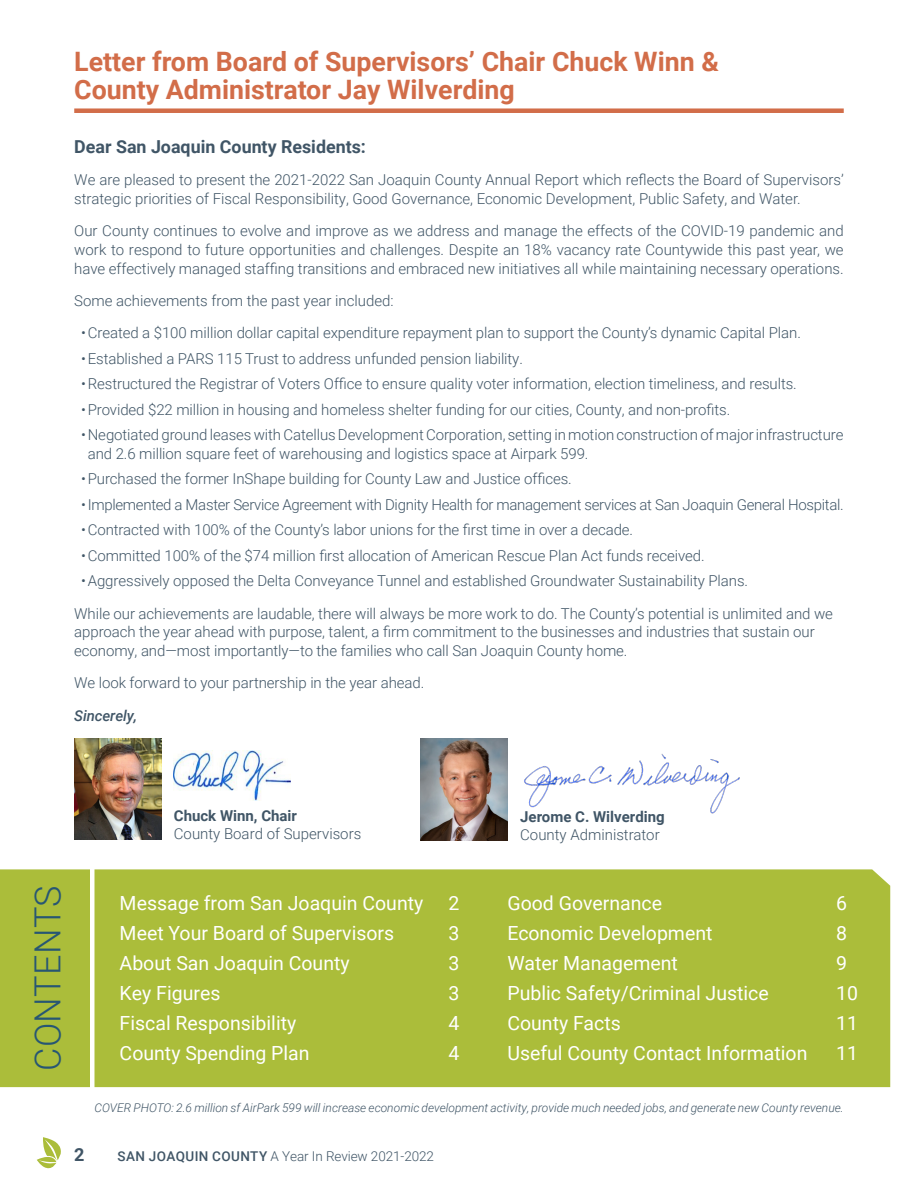
<style>
.page{position:relative;width:918px;height:1188px;background:#fff}
.page>*{position:absolute;margin:0;border:0;box-sizing:border-box;transform-origin:0 0}
.t1{font:300 36px "Roboto";letter-spacing:.01em;color:#275673}
.t2{font:700 26.7px/28.2px "Roboto";color:#d26d49}
.t3{font:19.5px "Roboto";color:#fff}
.t4{font:700 18px "Roboto";color:#405566}
.t5{font:700 17.85px "Roboto";color:#405566}
.t6{font:300 15px/18.8px "Roboto";letter-spacing:-.005em;color:#405566}
.t7{font:italic 500 15px "Roboto";letter-spacing:-.005em;color:#405566}
.t8{font:300 13.5px "Roboto";letter-spacing:-.005em;color:#405566}
.t9{font:italic 300 12px "Roboto";color:#405566}
.s1{font-weight:700}
.s2{font-weight:500}
</style>
<div class="page">
<svg style="left:37px;top:1137px;width:24px;height:31px"></svg>
<div style="left:74px;top:108px;width:770px;height:5px;background:#d26d49"></div>
<img style="left:74px;top:738px;width:87px;height:102px">
<div style="left:0;top:869px;width:890px;height:218px;background:#abbd3a"></div>
<hr style="left:90px;top:867px;width:4px;height:232px;background:#fff">
<img style="left:174px;top:750px;width:116px;height:51px">
<img style="left:420px;top:739px;width:87px;height:101px">
<img style="left:524px;top:754px;width:216px;height:60px">
<p class="t2" style="left:74px;top:46px;width:646px">Letter from Board of Supervisors’ Chair Chuck Winn &amp;<br>County Administrator Jay Wilverding</p>
<p class="t5" style="left:74px;top:134px;width:293px">Dear San Joaquin County Residents:</p>
<p class="t6" style="left:74px;top:170px;width:771px">We are pleased to present the 2021-2022 San Joaquin County Annual Report which reflects the Board of Supervisors’ strategic priorities of Fiscal Responsibility, Good Governance, Economic Development, Public Safety, and Water.</p>
<p class="t6" style="left:74px;top:221px;width:771px;text-align:justify">Our County continues to evolve and improve as we address and manage the effects of the COVID-19 pandemic and work to respond to future opportunities and challenges. Despite an 18% vacancy rate Countywide this past year, we have effectively managed staffing transitions and embraced new initiatives all while maintaining necessary operations.</p>
<p class="t6" style="left:74px;top:291px;width:321px">Some achievements from the past year included:</p>
<p class="t6" style="left:81px;top:323px;width:721px">•Created a $100 million dollar capital expenditure repayment plan to support the County’s dynamic Capital Plan.</p>
<p class="t6" style="left:81px;top:348px;width:443px">•Established a PARS 115 Trust to address unfunded pension liability.</p>
<p class="t6" style="left:81px;top:374px;width:717px">•Restructured the Registrar of Voters Office to ensure quality voter information, election timeliness, and results.</p>
<p class="t6" style="left:81px;top:399px;width:651px">•Provided $22 million in housing and homeless shelter funding for our cities, County, and non-profits.</p>
<p class="t6" style="left:88px;top:425px;width:757px;text-indent:-7px">•Negotiated ground leases with Catellus Development Corporation, setting in motion construction of major infrastructure and 2.6 million square feet of warehousing and logistics space at Airpark 599.</p>
<p class="t6" style="left:81px;top:469px;width:492px">•Purchased the former InShape building for County Law and Justice offices.</p>
<p class="t6" style="left:81px;top:495px;width:764px">•Implemented a Master Service Agreement with Dignity Health for management services at San Joaquin General Hospital.</p>
<p class="t6" style="left:81px;top:520px;width:554px">•Contracted with 100% of the County’s labor unions for the first time in over a decade.</p>
<p class="t6" style="left:81px;top:546px;width:625px">•Committed 100% of the $74 million first allocation of American Rescue Plan Act funds received.</p>
<p class="t6" style="left:81px;top:571px;width:669px">•Aggressively opposed the Delta Conveyance Tunnel and established Groundwater Sustainability Plans.</p>
<p class="t6" style="left:74px;top:603px;width:760px">While our achievements are laudable, there will always be more work to do. The County’s potential is unlimited and we approach the year ahead with purpose, talent, a firm commitment to the businesses and industries that sustain our economy, and—most importantly—to the families who call San Joaquin County home.</p>
<p class="t6" style="left:74px;top:673px;width:352px">We look forward to your partnership in the year ahead.</p>
<p class="t7" style="left:74px;top:705px;width:64px">Sincerely,</p>
<p class="t6" style="left:174px;top:806px;width:189px;line-height:18px"><span class="s1">Chuck Winn, Chair<br></span>County Board of Supervisors</p>
<p class="t6" style="left:520px;top:807px;width:146px;line-height:18px"><span class="s1">Jerome C. Wilverding<br></span>County Administrator</p>
<p class="t1" style="left:23px;top:1071px;width:187px;rotate:-90deg">CONTENTS</p>
<p class="t3" style="left:120px;top:890px;width:305px">Message from San Joaquin County</p>
<p class="t3" style="left:448px;top:890px;width:12px">2</p>
<p class="t3" style="left:507px;top:890px;width:156px">Good Governance</p>
<p class="t3" style="left:836px;top:890px;width:12px">6</p>
<p class="t3" style="left:507px;top:920px;width:207px">Economic Development</p>
<p class="t3" style="left:836px;top:920px;width:12px">8</p>
<p class="t3" style="left:507px;top:950px;width:172px">Water Management</p>
<p class="t3" style="left:836px;top:950px;width:12px">9</p>
<p class="t3" style="left:507px;top:980px;width:263px">Public Safety/Criminal Justice</p>
<p class="t3" style="left:836px;top:980px;width:23px">10</p>
<p class="t3" style="left:507px;top:1010px;width:115px">County Facts</p>
<p class="t3" style="left:836px;top:1010px;width:23px">11</p>
<p class="t3" style="left:507px;top:1040px;width:302px">Useful County Contact Information</p>
<p class="t3" style="left:836px;top:1040px;width:23px">11</p>
<p class="t9" style="left:94px;top:1099px;width:751px">COVER PHOTO: 2.6 million sf AirPark 599 will increase economic development activity, provide much needed jobs, and generate new County revenue.</p>
<p class="t3" style="left:120px;top:920px;width:276px">Meet Your Board of Supervisors</p>
<p class="t3" style="left:448px;top:920px;width:12px">3</p>
<p class="t3" style="left:120px;top:950px;width:232px">About San Joaquin County</p>
<p class="t3" style="left:448px;top:950px;width:12px">3</p>
<p class="t3" style="left:120px;top:980px;width:102px">Key Figures</p>
<p class="t3" style="left:448px;top:980px;width:12px">3</p>
<p class="t3" style="left:120px;top:1010px;width:178px">Fiscal Responsibility</p>
<p class="t3" style="left:448px;top:1010px;width:12px">4</p>
<p class="t3" style="left:120px;top:1040px;width:192px">County Spending Plan</p>
<p class="t3" style="left:448px;top:1040px;width:12px">4</p>
<p class="t4" style="left:74px;top:1142px;width:12px">2</p>
<p class="t8" style="left:118px;top:1147px;width:318px"><span class="s2">SAN JOAQUIN COUNTY</span> A Year In Review 2021-2022</p>
</div>
